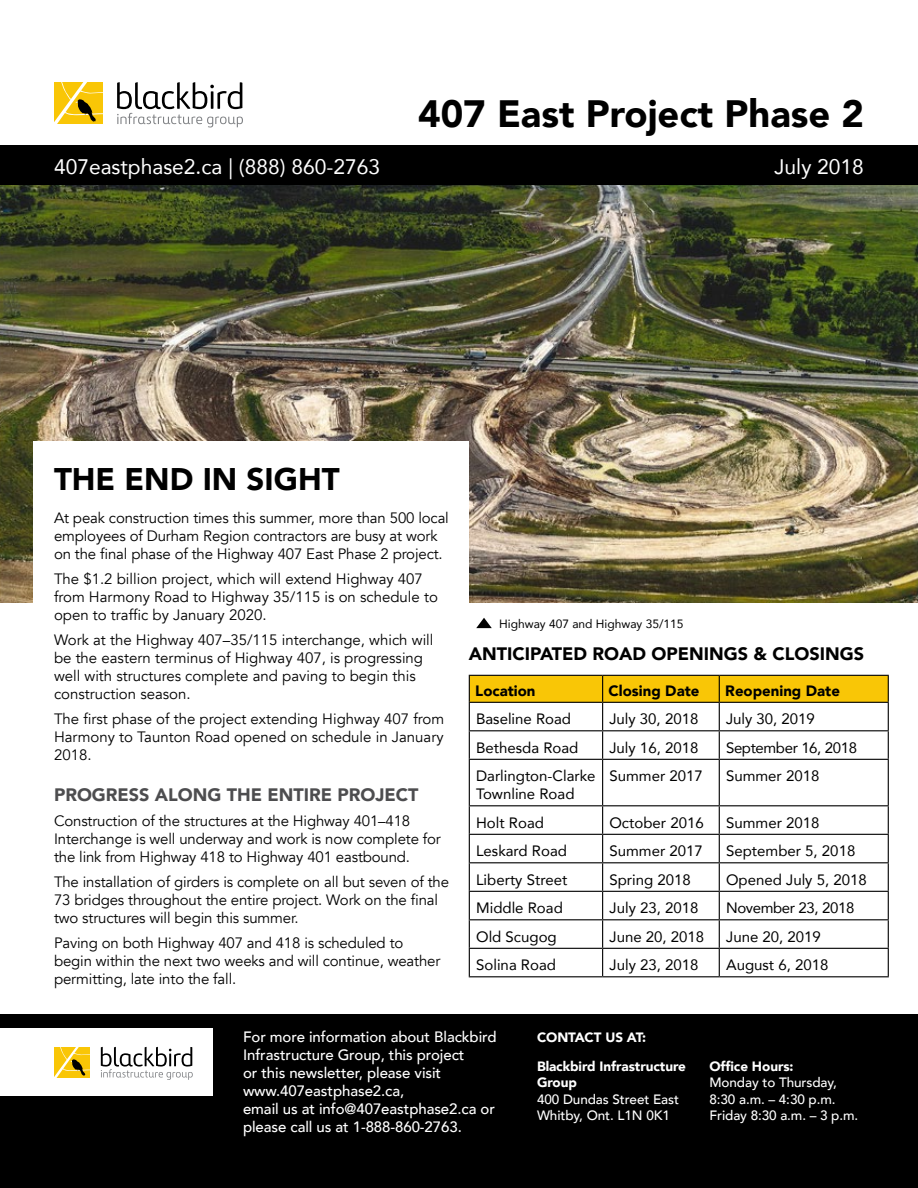
<style>
.page{position:relative;width:918px;height:1188px;background:#fff}
.page>*{position:absolute;margin:0;border:0;box-sizing:border-box;transform-origin:0 0}
.t1{font:900 38.1px "Avenir";color:#000}
.t2{font:900 31.2px "Avenir";color:#000}
.t3{font:21px "Avenir";color:#fff}
.t4{font:900 18px "Avenir";color:#000}
.t5{font:900 18px "Avenir";color:#4d4d4f}
.t6{font:15px/18px "Avenir";letter-spacing:-.01em;color:#000}
.t7{font:15px/18px "Avenir";color:#000}
.t8{font:500 15px/18px "Avenir";letter-spacing:-.005em;color:#fff}
.t9{font:900 15px "Avenir";color:#000}
.t10{font:15px "Avenir";letter-spacing:-.025em;color:#000}
.t11{font:500 13.5px/16.2px "Avenir";letter-spacing:-.005em;color:#fff}
.t12{font:900 13.5px/16.2px "Avenir";letter-spacing:-.005em;color:#fff}
.t13{font:12px "Avenir";color:#000}
</style>
<div class="page">
<img style="left:0;top:185px;width:918px;height:418px">
<div style="left:33px;top:441px;width:436px;height:315px;background:#fff"></div>
<svg style="left:469px;top:675px;width:420px;height:84px"></svg>
<hr style="left:469px;top:759px;width:134px;height:1px;background:#000">
<hr style="left:469px;top:760px;width:1px;height:45px;background:#000">
<hr style="left:603px;top:759px;width:116px;height:1px;background:#000">
<hr style="left:602px;top:760px;width:1px;height:45px;background:#000">
<hr style="left:719px;top:759px;width:170px;height:1px;background:#000">
<hr style="left:719px;top:760px;width:1px;height:45px;background:#000">
<hr style="left:888px;top:760px;width:1px;height:45px;background:#000">
<hr style="left:469px;top:805px;width:134px;height:1px;background:#000">
<hr style="left:603px;top:805px;width:116px;height:1px;background:#000">
<hr style="left:719px;top:805px;width:170px;height:1px;background:#000">
<hr style="left:469px;top:834px;width:134px;height:1px;background:#000">
<hr style="left:603px;top:834px;width:116px;height:1px;background:#000">
<hr style="left:719px;top:834px;width:170px;height:1px;background:#000">
<hr style="left:469px;top:862px;width:134px;height:1px;background:#000">
<hr style="left:603px;top:862px;width:116px;height:1px;background:#000">
<hr style="left:719px;top:862px;width:170px;height:1px;background:#000">
<hr style="left:469px;top:891px;width:134px;height:1px;background:#000">
<hr style="left:603px;top:891px;width:116px;height:1px;background:#000">
<hr style="left:719px;top:891px;width:170px;height:1px;background:#000">
<hr style="left:469px;top:919px;width:134px;height:1px;background:#000">
<hr style="left:603px;top:919px;width:116px;height:1px;background:#000">
<hr style="left:719px;top:919px;width:170px;height:1px;background:#000">
<hr style="left:469px;top:948px;width:134px;height:1px;background:#000">
<svg style="left:469px;top:806px;width:1px;height:170px"></svg>
<hr style="left:603px;top:948px;width:116px;height:1px;background:#000">
<svg style="left:602px;top:806px;width:1px;height:170px"></svg>
<hr style="left:719px;top:948px;width:170px;height:1px;background:#000">
<svg style="left:719px;top:806px;width:1px;height:170px"></svg>
<svg style="left:888px;top:806px;width:1px;height:170px"></svg>
<hr style="left:469px;top:976px;width:134px;height:1px;background:#000">
<hr style="left:603px;top:976px;width:116px;height:1px;background:#000">
<hr style="left:719px;top:976px;width:170px;height:1px;background:#000">
<svg style="left:117px;top:82px;width:126px;height:46px"></svg>
<svg style="left:54px;top:82px;width:48px;height:42px;background:#e4bc22"></svg>
<div style="left:0;top:146px;width:918px;height:39px;background:#000"></div>
<div style="left:0;top:1014px;width:918px;height:174px;background:#000"></div>
<div style="left:0;top:1028px;width:213px;height:67px;background:#fff"></div>
<svg style="left:101px;top:1047px;width:92px;height:33px"></svg>
<svg style="left:55px;top:1047px;width:35px;height:30px"></svg>
<svg style="left:476px;top:618px;width:16px;height:10px"></svg>
<h1 class="t1" style="left:418px;top:82px;width:447px">407 East Project Phase 2</h1>
<h3 class="t3" style="left:54px;top:150px;width:328px">407eastphase2.ca | (888) 860-2763</h3>
<h3 class="t3" style="left:774px;top:150px;width:91px">July 2018</h3>
<h2 class="t2" style="left:54px;top:452px;width:287px">THE END IN SIGHT</h2>
<p class="t6" style="left:54px;top:509px;width:396px">At peak construction times this summer, more than 500 local employees of Durham Region contractors are busy at work on the final phase of the Highway 407 East Phase 2 project.</p>
<p class="t6" style="left:54px;top:570px;width:385px">The $1.2 billion project, which will extend Highway 407 from Harmony Road to Highway 35/115 is on schedule to open to traffic by January 2020.</p>
<p class="t6" style="left:54px;top:631px;width:381px">Work at the Highway 407–35/115 interchange, which will be the eastern terminus of Highway 407, is progressing well with structures complete and paving to begin this construction season.</p>
<p class="t6" style="left:54px;top:710px;width:392px;text-align:justify">The first phase of the project extending Highway 407 from Harmony to Taunton Road opened on schedule in January 2018.</p>
<p class="t5" style="left:54px;top:780px;width:366px">PROGRESS ALONG THE ENTIRE PROJECT</p>
<p class="t6" style="left:54px;top:812px;width:388px">Construction of the structures at the Highway 401–418<br>Interchange is well underway and work is now complete for the link from Highway 418 to Highway 401 eastbound.</p>
<p class="t6" style="left:54px;top:873px;width:397px">The installation of girders is complete on all but seven of the<br>73 bridges throughout the entire project. Work on the final two structures will begin this summer.</p>
<p class="t6" style="left:54px;top:934px;width:388px">Paving on both Highway 407 and 418 is scheduled to begin within the next two weeks and will continue, weather permitting, late into the fall.</p>
<p class="t13" style="left:499px;top:615px;width:186px">Highway 407 and Highway 35/115</p>
<p class="t4" style="left:469px;top:638px;width:397px">ANTICIPATED ROAD OPENINGS &amp; CLOSINGS</p>
<p class="t9" style="left:475px;top:678px;width:62px">Location</p>
<p class="t9" style="left:609px;top:678px;width:92px">Closing Date</p>
<p class="t9" style="left:725px;top:678px;width:116px">Reopening Date</p>
<p class="t7" style="left:476px;top:709px;width:97px">Baseline Road</p>
<p class="t7" style="left:609px;top:709px;width:90px">July 30, 2018</p>
<p class="t7" style="left:726px;top:709px;width:90px">July 30, 2019</p>
<p class="t7" style="left:476px;top:738px;width:104px">Bethesda Road</p>
<p class="t7" style="left:609px;top:738px;width:90px">July 16, 2018</p>
<p class="t10" style="left:726px;top:735px;width:132px">September 16, 2018</p>
<p class="t7" style="left:476px;top:766px;width:121px">Darlington-Clarke<br>Townline Road</p>
<p class="t7" style="left:609px;top:766px;width:95px">Summer 2017</p>
<p class="t7" style="left:726px;top:766px;width:95px">Summer 2018</p>
<p class="t7" style="left:476px;top:813px;width:69px">Holt Road</p>
<p class="t7" style="left:609px;top:813px;width:96px">October 2016</p>
<p class="t7" style="left:726px;top:813px;width:95px">Summer 2018</p>
<p class="t7" style="left:476px;top:841px;width:92px">Leskard Road</p>
<p class="t7" style="left:609px;top:841px;width:95px">Summer 2017</p>
<p class="t7" style="left:726px;top:841px;width:131px">September 5, 2018</p>
<p class="t7" style="left:476px;top:870px;width:93px">Liberty Street</p>
<p class="t7" style="left:609px;top:870px;width:83px">Spring 2018</p>
<p class="t7" style="left:726px;top:870px;width:142px">Opened July 5, 2018</p>
<p class="t7" style="left:476px;top:898px;width:88px">Middle Road</p>
<p class="t7" style="left:610px;top:898px;width:90px">July 23, 2018</p>
<p class="t10" style="left:726px;top:896px;width:130px">November 23, 2018</p>
<p class="t7" style="left:476px;top:927px;width:82px">Old Scugog</p>
<p class="t7" style="left:610px;top:927px;width:96px">June 20, 2018</p>
<p class="t7" style="left:726px;top:927px;width:96px">June 20, 2019</p>
<p class="t7" style="left:476px;top:955px;width:81px">Solina Road</p>
<p class="t7" style="left:610px;top:955px;width:90px">July 23, 2018</p>
<p class="t7" style="left:726px;top:955px;width:104px">August 6, 2018</p>
<p class="t8" style="left:243px;top:1027px;width:255px">For more information about Blackbird Infrastructure Group, this project<br>or this newsletter, please visit www.407eastphase2.ca,<br>email us at info@407eastphase2.ca or please call us at 1-888-860-2763.</p>
<p class="t12" style="left:537px;top:1028px;width:111px">CONTACT US AT:</p>
<p class="t12" style="left:537px;top:1058px;width:150px">Blackbird Infrastructure<br>Group</p>
<p class="t11" style="left:537px;top:1090px;width:144px">400 Dundas Street East<br>Whitby, Ont. L1N 0K1</p>
<p class="t12" style="left:709px;top:1058px;width:86px">Office Hours:</p>
<p class="t11" style="left:709px;top:1074px;width:150px">Monday to Thursday,<br>8:30 a.m. – 4:30 p.m.<br>Friday 8:30 a.m. – 3 p.m.</p>
</div>
